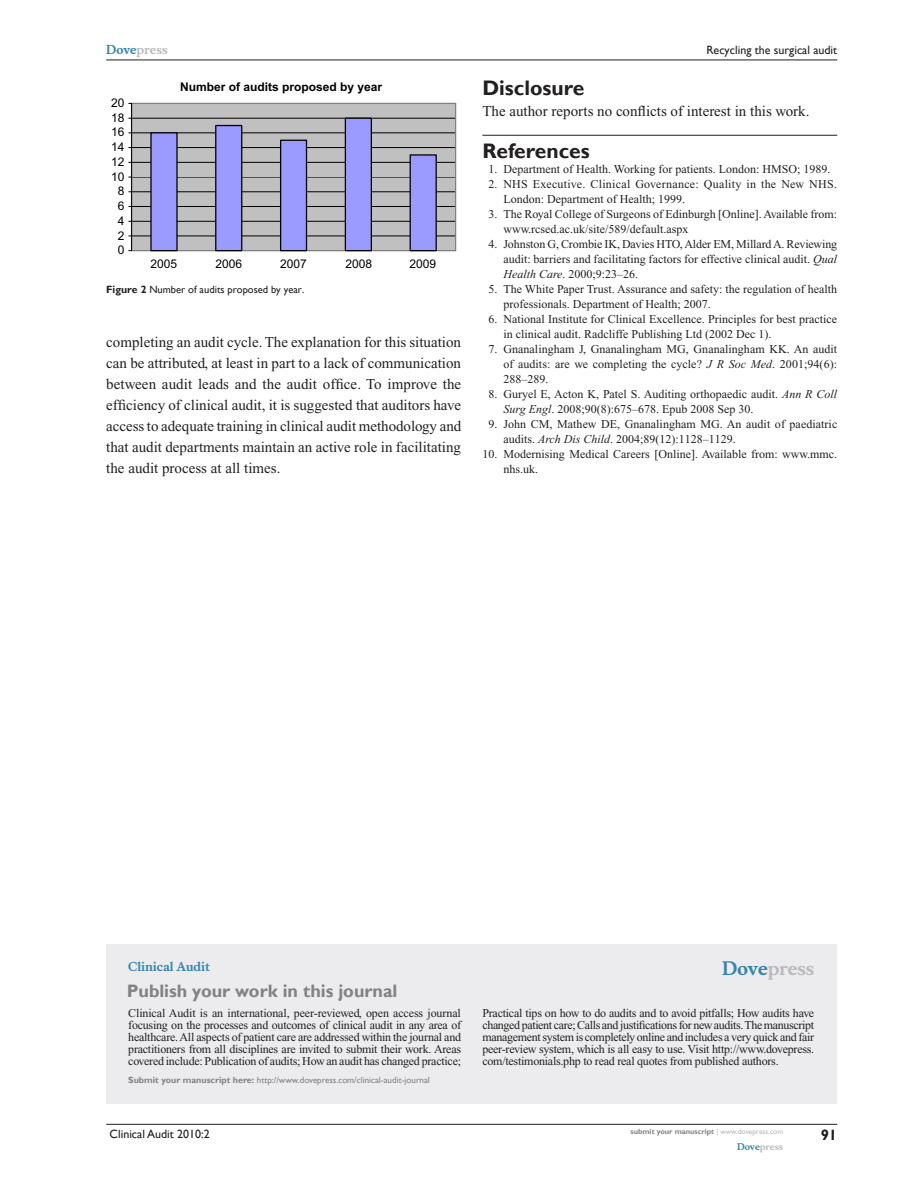
<style>
.page{position:relative;width:918px;height:1188px;background:#fff}
.page>*{position:absolute;margin:0;border:0;box-sizing:border-box;transform-origin:0 0}
.t1{font:700 21px "Gill Sans";color:#231f20}
.t2{font:700 18px "Gill Sans";color:#808285}
.t3{font:700 18px "Musee";color:#b8b9bc}
.t4{font:15px/21px "Times New Roman";color:#231f20;text-align:justify}
.t5{font:700 15px "Gill Sans";color:#231f20}
.t6{font:12px/15px "Times New Roman";color:#231f20}
.t7{font:12px/15px "Times New Roman";letter-spacing:.02em;color:#231f20}
.t8{font:12px "Gill Sans";color:#231f20}
.t9{font:12px "Arial";color:#000}
.t10{font:700 12px "Arial";color:#000}
.t11{font:700 12px "Musee";color:#3485ae}
.t12{font:700 12px "Musee";color:#b8b9bc}
.t13{font:10.5px "Gill Sans";color:#231f20}
.t14{font:9px "Gill Sans";color:#808285}
.t15{font:700 9px "Musee";color:#b8b9bc}
.t16{font:700 7.5px "Gill Sans";color:#808285}
.s1{color:#3485ae}
.s2{font-weight:700}
.s3{font-style:italic}
.s4{font-weight:400;color:#b8b9bc}
</style>
<div class="page">
<div style="left:106px;top:944px;width:731px;height:159px;background:#ececee"></div>
<hr style="left:106px;top:1124px;width:731px;height:1px;background:#231f20">
<hr style="left:106px;top:60px;width:731px;height:1px;background:#231f20">
<hr style="left:482px;top:135px;width:355px;height:1px;background:#231f20">
<div style="left:132px;top:103px;width:324px;height:148px;background:#c0c0c0"></div>
<hr style="left:132px;top:251px;width:324px;height:1px;background:#000">
<hr style="left:132px;top:236px;width:324px;height:1px;background:#000">
<hr style="left:132px;top:221px;width:324px;height:1px;background:#000">
<hr style="left:132px;top:206px;width:324px;height:1px;background:#000">
<hr style="left:132px;top:192px;width:324px;height:1px;background:#000">
<hr style="left:132px;top:177px;width:324px;height:1px;background:#000">
<hr style="left:132px;top:162px;width:324px;height:1px;background:#000">
<hr style="left:132px;top:147px;width:324px;height:1px;background:#000">
<hr style="left:132px;top:133px;width:324px;height:1px;background:#000">
<hr style="left:132px;top:118px;width:324px;height:1px;background:#000">
<hr style="left:132px;top:103px;width:324px;height:1px;background:#808080">
<hr style="left:455px;top:103px;width:1px;height:148px;background:#808080">
<hr style="left:132px;top:250px;width:324px;height:1px;background:#808080">
<div style="left:150px;top:132px;width:28px;height:119px;background:#9a9aff"></div>
<div style="left:215px;top:125px;width:27px;height:126px;background:#9a9aff;border:1px solid #000"></div>
<div style="left:280px;top:140px;width:27px;height:111px;background:#9a9aff;border:1px solid #000"></div>
<div style="left:345px;top:118px;width:27px;height:133px;background:#9a9aff;border:1px solid #000"></div>
<div style="left:410px;top:154px;width:27px;height:97px;background:#9a9aff;border:1px solid #000"></div>
<hr style="left:131px;top:103px;width:1px;height:148px;background:#000">
<p class="t12" style="left:106px;top:43px;width:63px"><span class="s1">Dove</span>press</p>
<p class="t9" style="left:111px;top:95px;width:15px">20</p>
<p class="t9" style="left:111px;top:110px;width:15px">18</p>
<p class="t9" style="left:111px;top:124px;width:15px">16</p>
<p class="t9" style="left:111px;top:139px;width:15px">14</p>
<p class="t9" style="left:111px;top:154px;width:15px">12</p>
<p class="t9" style="left:111px;top:169px;width:15px">10</p>
<p class="t9" style="left:118px;top:183px;width:8px">8</p>
<p class="t9" style="left:118px;top:198px;width:8px">6</p>
<p class="t9" style="left:118px;top:213px;width:8px">4</p>
<p class="t9" style="left:118px;top:227px;width:8px">2</p>
<p class="t9" style="left:118px;top:242px;width:8px">0</p>
<p class="t10" style="left:180px;top:79px;width:204px">Number of audits proposed by year</p>
<p class="t9" style="left:151px;top:256px;width:28px">2005</p>
<p class="t9" style="left:216px;top:256px;width:28px">2006</p>
<p class="t9" style="left:280px;top:256px;width:28px">2007</p>
<p class="t9" style="left:345px;top:256px;width:28px">2008</p>
<p class="t9" style="left:410px;top:256px;width:28px">2009</p>
<p class="t13" style="left:106px;top:284px;width:200px"><span class="s2">Figure 2</span> Number of audits proposed by year.</p>
<p class="t4" style="left:106px;top:331px;width:357px">completing an audit cycle. The explanation for this situation can be attributed, at least in part to a lack of communication between audit leads and the audit office. To improve the efficiency of clinical audit, it is suggested that auditors have access to adequate training in clinical audit methodology and that audit departments maintain an active role in facilitating the audit process at all times.</p>
<p class="t8" style="left:706px;top:43px;width:132px">Recycling the surgical audit</p>
<h1 class="t1" style="left:482px;top:76px;width:103px">Disclosure</h1>
<p class="t4" style="left:482px;top:101px;width:329px">The author reports no conflicts of interest in this work.</p>
<h1 class="t1" style="left:482px;top:139px;width:109px">References</h1>
<p class="t6" style="left:488px;top:162px;width:343px">1. Department of Health. Working for patients. London: HMSO; 1989.</p>
<p class="t7" style="left:503px;top:177px;width:335px;text-indent:-15px">2. NHS Executive. Clinical Governance: Quality in the New NHS.<br>London: Department of Health; 1999.</p>
<p class="t6" style="left:503px;top:207px;width:335px;text-indent:-15px">3. The Royal College of Surgeons of Edinburgh [Online]. Available from: www.rcsed.ac.uk/site/589/default.aspx</p>
<p class="t6" style="left:503px;top:237px;width:335px;text-align:justify;text-indent:-15px">4. Johnston G, Crombie IK, Davies HTO, Alder EM, Millard A. Reviewing audit: barriers and facilitating factors for effective clinical audit. <span class="s3">Qual Health Care</span>. 2000;9:23–26.</p>
<p class="t6" style="left:503px;top:282px;width:335px;text-indent:-15px">5. The White Paper Trust. Assurance and safety: the regulation of health professionals. Department of Health; 2007.</p>
<p class="t6" style="left:503px;top:312px;width:335px;text-indent:-15px">6. National Institute for Clinical Excellence. Principles for best practice in clinical audit. Radcliffe Publishing Ltd (2002 Dec 1).</p>
<p class="t6" style="left:503px;top:342px;width:335px;text-align:justify;text-indent:-15px">7. Gnanalingham J, Gnanalingham MG, Gnanalingham KK. An audit of audits: are we completing the cycle? <span class="s3">J R Soc Med</span>. 2001;94(6):<br>288–289.</p>
<p class="t6" style="left:503px;top:387px;width:335px;text-indent:-15px">8. Guryel E, Acton K, Patel S. Auditing orthopaedic audit. <span class="s3">Ann R Coll<br>Surg Engl</span>. 2008;90(8):675–678. Epub 2008 Sep 30.</p>
<p class="t6" style="left:503px;top:417px;width:335px;text-indent:-15px">9. John CM, Mathew DE, Gnanalingham MG. An audit of paediatric audits. <span class="s3">Arch Dis Child</span>. 2004;89(12):1128–1129.</p>
<p class="t6" style="left:503px;top:447px;width:335px;text-indent:-21px">10. Modernising Medical Careers [Online]. Available from: www.mmc. nhs.uk.</p>
<p class="t11" style="left:128px;top:959px;width:83px">Clinical Audit</p>
<h2 class="t2" style="left:127px;top:980px;width:272px">Publish your work in this journal</h2>
<h2 class="t3" style="left:722px;top:958px;width:94px"><span class="s1">Dove</span>press</h2>
<p class="t6" style="left:128px;top:1007px;width:334px;line-height:12px;text-align:justify">Clinical Audit is an international, peer-reviewed, open access journal focusing on the processes and outcomes of clinical audit in any area of healthcare. All aspects of patient care are addressed within the journal and practitioners from all disciplines are invited to submit their work. Areas covered include: Publication of audits; How an audit has changed practice;</p>
<p class="t6" style="left:482px;top:1007px;width:333px;line-height:12px;text-align:justify">Practical tips on how to do audits and to avoid pitfalls; How audits have changed patient care; Calls and justifications for new audits. The manuscript management system is completely online and includes a very quick and fair peer-review system, which is all easy to use. Visit http://www.dovepress. com/testimonials.php to read real quotes from published authors.</p>
<p class="t14" style="left:128px;top:1075px;width:303px"><span class="s2">Submit your manuscript here:</span> http://www.dovepress.com/clinical-audit-journal</p>
<p class="t8" style="left:110px;top:1127px;width:102px">Clinical Audit 2010:2</p>
<p class="t16" style="left:631px;top:1127px;width:154px">submit your manuscript <span class="s4">| www.dovepress.com</span></p>
<p class="t15" style="left:737px;top:1141px;width:48px"><span class="s1">Dove</span>press</p>
<p class="t5" style="left:821px;top:1126px;width:18px">91</p>
</div>
